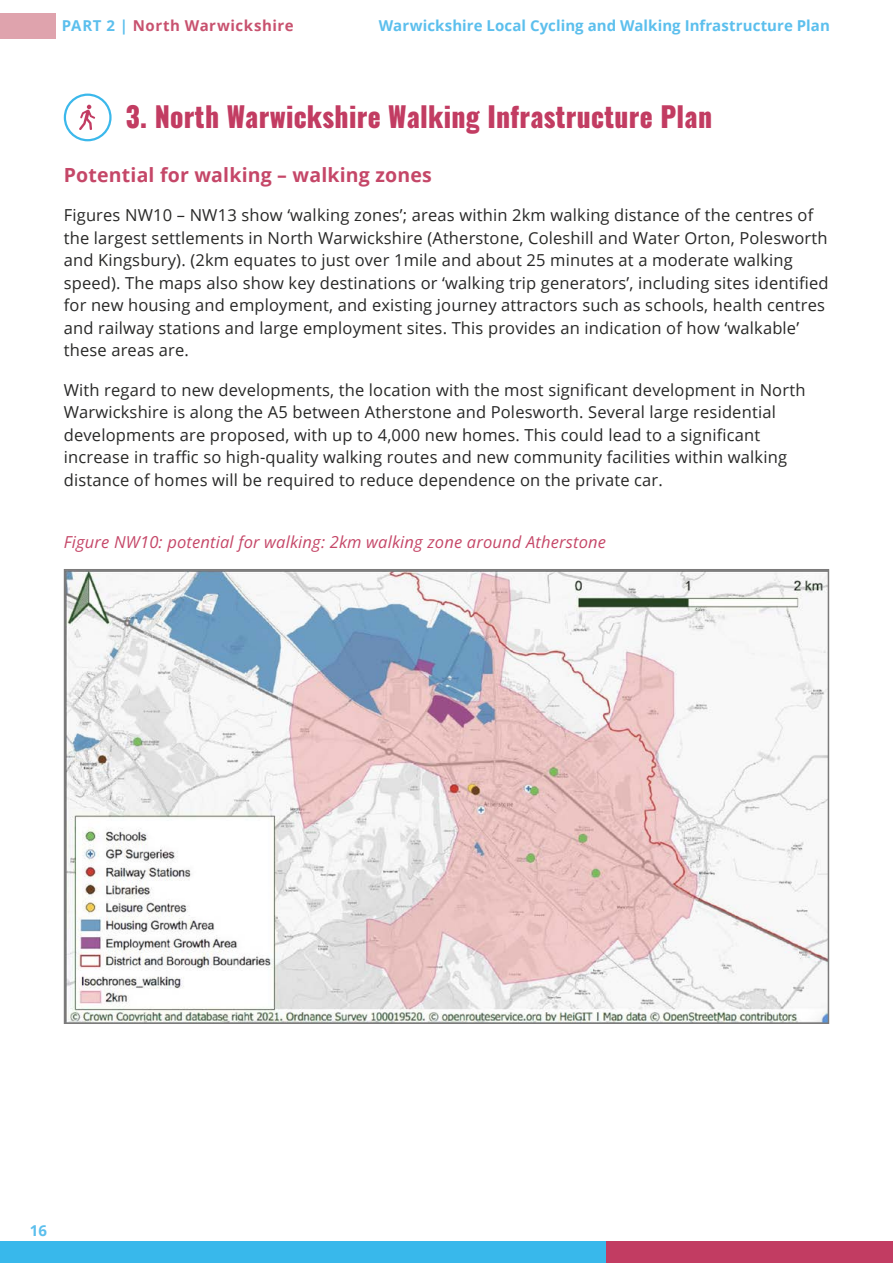
<style>
.page{position:relative;width:893px;height:1263px;background:#fff}
.page>*{position:absolute;margin:0;border:0;box-sizing:border-box;transform-origin:0 0}
.t1{font:800 28.05px "Oswald";letter-spacing:.01em;color:#c23c62;scale:.95 1}
.t2{font:700 19.5px "Open Sans";letter-spacing:.01em;color:#c54768}
.t3{font:16.5px/22.5px "Open Sans";letter-spacing:.01em;color:#282827}
.t4{font:italic 16.5px "Open Sans";letter-spacing:.01em;color:#c54768}
.t5{font:700 15px "Open Sans";letter-spacing:.005em;color:#5cbfed}
.t6{font:700 15px "Open Sans";letter-spacing:.035em;color:#c8526f}
.s1{color:#5cbfed}
</style>
<div class="page">
<div style="left:0;top:1242px;width:606px;height:21px;background:#38b8eb"></div>
<div style="left:606px;top:1242px;width:287px;height:21px;background:#c23c62"></div>
<div style="left:0;top:13px;width:55px;height:25px;background:#dfa3ad"></div>
<div style="left:64px;top:94px;width:48px;height:47px;border:2px solid #3bb8eb;border-radius:50%"></div>
<svg style="left:79px;top:105px;width:16px;height:25px"></svg>
<img style="left:67px;top:572px;width:759px;height:449px">
<div style="left:64px;top:569px;width:765px;height:455px;border:2px solid #7c7b7b"></div>
<p class="t6" style="left:62px;top:15px;width:233px"><span class="s1">PART 2 |</span> North Warwickshire</p>
<p class="t5" style="left:379px;top:15px;width:452px">Warwickshire Local Cycling and Walking Infrastructure Plan</p>
<h1 class="t1" style="left:126px;top:102px;width:619px">3. North Warwickshire Walking Infrastructure Plan</h1>
<p class="t2" style="left:64px;top:161px;width:370px">Potential for walking – walking zones</p>
<p class="t3" style="left:64px;top:204px;width:766px">Figures NW10 – NW13 show ‘walking zones’; areas within 2km walking distance of the centres of the largest settlements in North Warwickshire (Atherstone, Coleshill and Water Orton, Polesworth and Kingsbury). (2km equates to just over 1mile and about 25 minutes at a moderate walking speed). The maps also show key destinations or ‘walking trip generators’, including sites identified for new housing and employment, and existing journey attractors such as schools, health centres and railway stations and large employment sites. This provides an indication of how ‘walkable’ these areas are.</p>
<p class="t3" style="left:64px;top:378px;width:743px">With regard to new developments, the location with the most significant development in North Warwickshire is along the A5 between Atherstone and Polesworth. Several large residential developments are proposed, with up to 4,000 new homes. This could lead to a significant increase in traffic so high-quality walking routes and new community facilities within walking distance of homes will be required to reduce dependence on the private car.</p>
<p class="t4" style="left:64px;top:530px;width:544px">Figure NW10: potential for walking: 2km walking zone around Atherstone</p>
<p class="t5" style="left:30px;top:1220px;width:19px">16</p>
</div>
